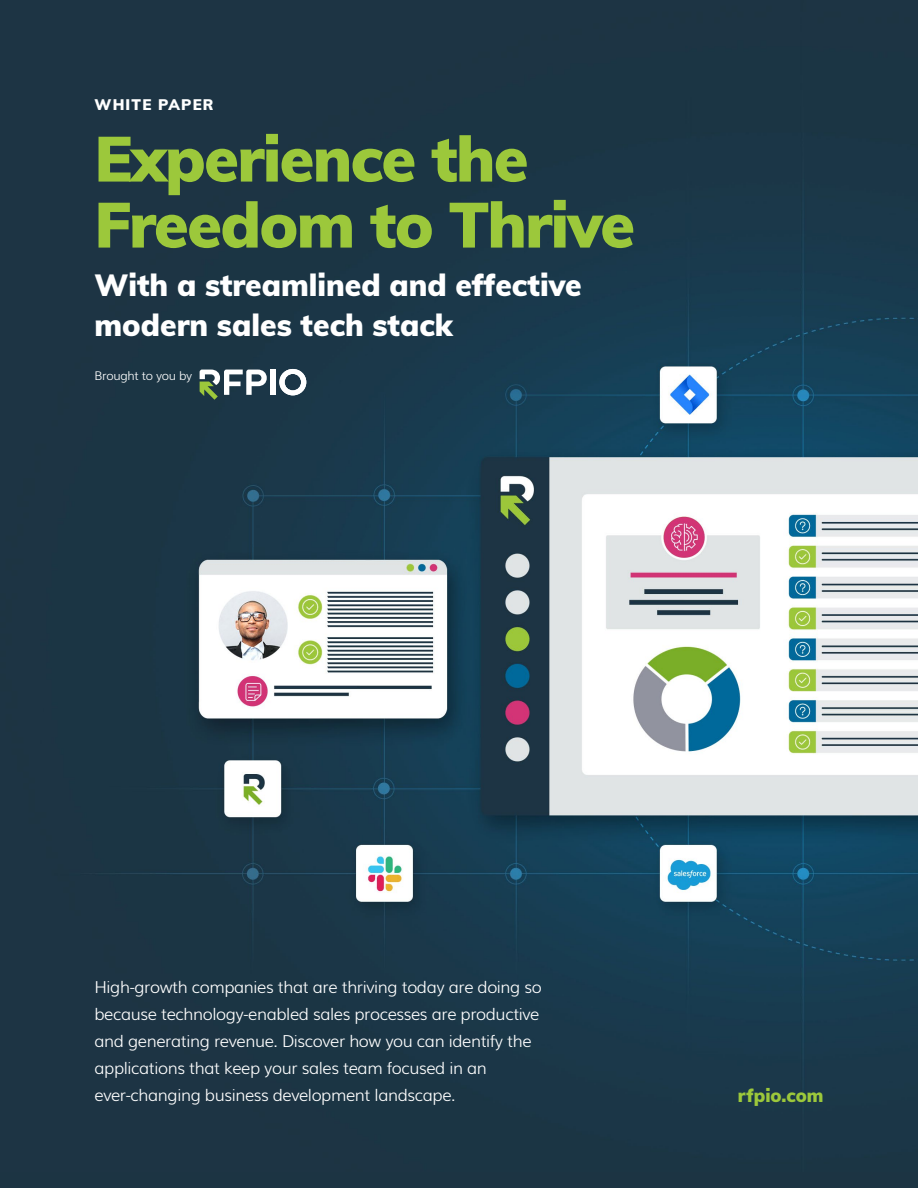
<style>
.page{position:relative;width:918px;height:1188px;background:#fff}
.page>*{position:absolute;margin:0;border:0;box-sizing:border-box;transform-origin:0 0}
.Page_Heading_1{font:900 63px/66px "Muli";letter-spacing:-.025em;color:#9cc83b}
.Page_Subhead_1{font:900 30px/40.5px "Muli";color:#fff}
.Page_Subhead_1-2{font:900 18px "Muli";color:#9cc83b}
.Page_Subhead_1-3{font:300 16.5px/27px "Muli";letter-spacing:-.025em;color:#fff}
.t1{font:900 15px "Muli";letter-spacing:.08em;color:#fff}
.t2{font:300 12px "Muli";letter-spacing:-.025em;color:#fff}
</style>
<div class="page">
<img style="left:0;top:0;width:918px;height:1173px">
<div style="left:270px;top:370px;width:6px;height:25px;background:#fff"></div>
<svg style="left:279px;top:369px;width:27px;height:26px"></svg>
<svg style="left:200px;top:370px;width:67px;height:30px"></svg>
<div style="left:0;top:1173px;width:918px;height:15px;background:#1c3443"></div>
<p class="t1" style="left:94px;top:93px;width:121px">WHITE PAPER</p>
<p class="Page_Heading_1" style="left:94px;top:123px;width:542px">Experience the<br>Freedom to Thrive</p>
<p class="Page_Subhead_1" style="left:94px;top:263px;width:489px">With a streamlined and effective modern sales tech stack</p>
<p class="t2" style="left:94px;top:366px;width:99px">Brought to you by</p>
<p class="Page_Subhead_1-3" style="left:94px;top:972px;width:449px">High-growth companies that are thriving today are doing so because technology-enabled sales processes are productive and generating revenue. Discover how you can identify the applications that keep your sales team focused in an ever-changing business development landscape.</p>
<p class="Page_Subhead_1-2" style="left:738px;top:1082px;width:87px">rfpio.com</p>
</div>
